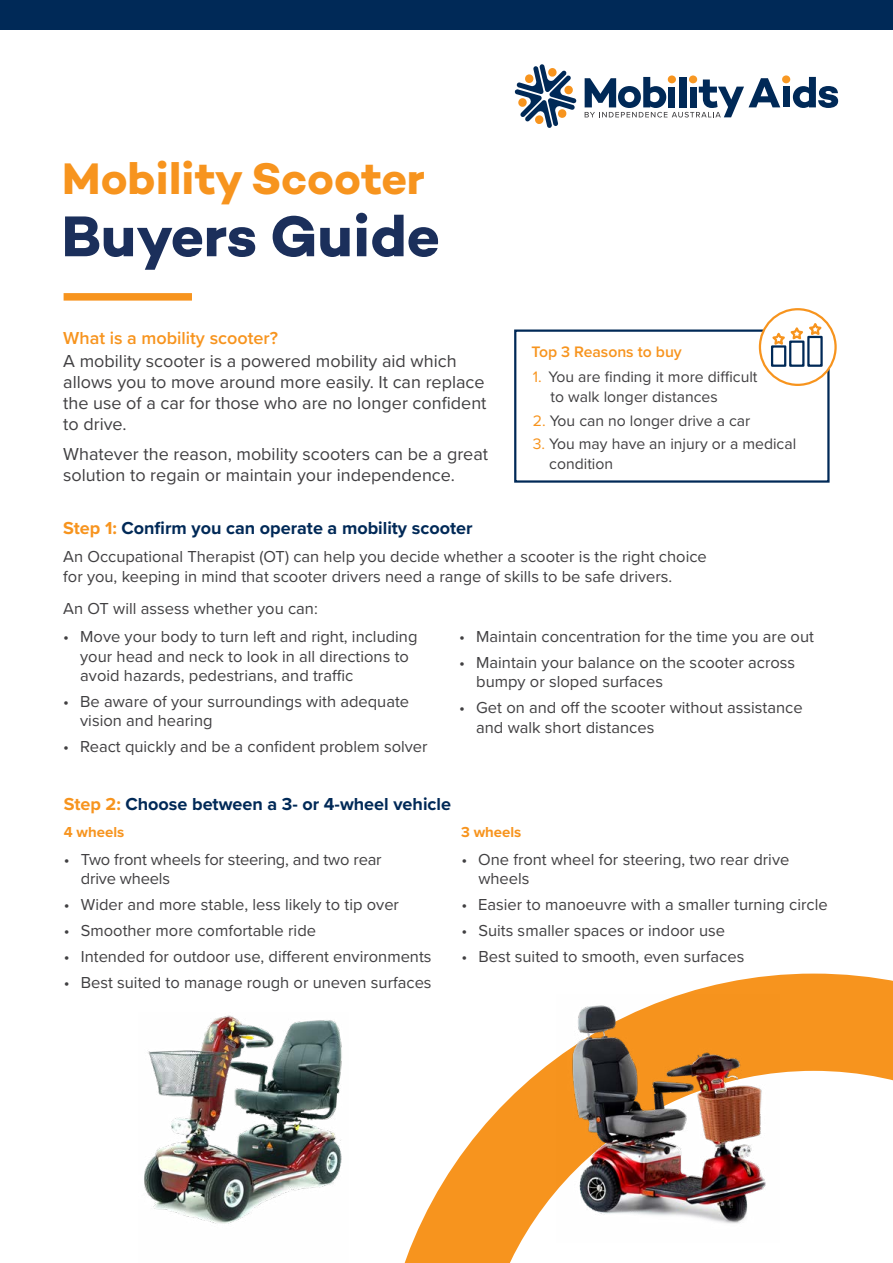
<style>
.page{position:relative;width:893px;height:1263px;background:#fff}
.page>*{position:absolute;margin:0;border:0;box-sizing:border-box;transform-origin:0 0}
.t1{font:700 58.5px "Campton";letter-spacing:-.005em;color:#1b2f5b}
.t2{font:700 45px "Campton";color:#f7941e}
.t3{font:18px/21px "Proxima Nova";color:#414042}
.t4{font:700 18px "Proxima Nova";color:#002957}
.t5{font:600 18px "Proxima Nova";color:#f7941e}
.t6{font:16.5px/19.5px "Proxima Nova";color:#414042}
.t7{font:15.75px/19.5px "Proxima Nova";color:#414042}
.t8{font:600 15.75px "Proxima Nova";color:#f7941e}
.t9{font:700 15px "Proxima Nova";color:#f7941e}
.s1{color:#f7941e}
</style>
<div class="page">
<div style="left:64px;top:293px;width:128px;height:8px;background:#f7941e"></div>
<svg style="left:585px;top:77px;width:195px;height:40px"></svg>
<div style="left:783px;top:87px;width:7px;height:20px;background:#002957"></div>
<svg style="left:793px;top:77px;width:45px;height:31px"></svg>
<div style="left:668px;top:75px;width:8px;height:8px;background:#f7941e;border-radius:50%"></div>
<div style="left:689px;top:75px;width:8px;height:8px;background:#f89823;border-radius:50%"></div>
<div style="left:782px;top:75px;width:8px;height:8px;background:#f89823;border-radius:50%"></div>
<svg style="left:514px;top:64px;width:62px;height:64px"></svg>
<div style="left:0;top:0;width:893px;height:30px;background:#002957"></div>
<div style="left:514px;top:329px;width:316px;height:154px;border:2px solid #002957"></div>
<svg style="left:760px;top:309px;width:76px;height:76px"></svg>
<div style="left:759px;top:308px;width:78px;height:78px;border:2px solid #f7941e;border-radius:50%"></div>
<svg style="left:404px;top:973px;width:489px;height:290px"></svg>
<svg style="left:769px;top:321px;width:56px;height:47px"></svg>
<img style="left:556px;top:994px;width:224px;height:249px">
<img style="left:144px;top:1015px;width:198px;height:209px">
<h2 class="t2" style="left:62px;top:150px;width:364px">Mobility Scooter</h2>
<h1 class="t1" style="left:62px;top:199px;width:380px">Buyers Guide</h1>
<p class="t5" style="left:63px;top:325px;width:216px">What is a mobility scooter?</p>
<p class="t3" style="left:63px;top:350px;width:425px">A mobility scooter is a powered mobility aid which allows you to move around more easily. It can replace the use of a car for those who are no longer confident to drive.</p>
<p class="t3" style="left:63px;top:442px;width:426px">Whatever the reason, mobility scooters can be a great solution to regain or maintain your independence.</p>
<p class="t4" style="left:63px;top:515px;width:411px"><span class="s1">Step 1:</span> Confirm you can operate a mobility scooter</p>
<p class="t6" style="left:63px;top:546px;width:645px">An Occupational Therapist (OT) can help you decide whether a scooter is the right choice for you, keeping in mind that scooter drivers need a range of skills to be safe drivers.</p>
<p class="t6" style="left:63px;top:598px;width:256px">An OT will assess whether you can:</p>
<p class="t6" style="left:80px;top:626px;width:339px;text-indent:-17px">• Move your body to turn left and right, including your head and neck to look in all directions to avoid hazards, pedestrians, and traffic</p>
<p class="t6" style="left:80px;top:691px;width:330px;text-indent:-17px">• Be aware of your surroundings with adequate vision and hearing</p>
<p class="t6" style="left:63px;top:736px;width:366px">• React quickly and be a confident problem solver</p>
<p class="t8" style="left:532px;top:340px;width:152px">Top 3 Reasons to buy</p>
<p class="t7" style="left:550px;top:367px;width:209px;text-indent:-18px"><span class="s1">1.</span> You are finding it more difficult to walk longer distances</p>
<p class="t7" style="left:533px;top:410px;width:219px"><span class="s1">2.</span> You can no longer drive a car</p>
<p class="t7" style="left:549px;top:434px;width:248px;text-indent:-16px"><span class="s1">3.</span> You may have an injury or a medical condition</p>
<p class="t6" style="left:459px;top:626px;width:356px">• Maintain concentration for the time you are out</p>
<p class="t6" style="left:476px;top:652px;width:321px;text-indent:-17px">• Maintain your balance on the scooter across bumpy or sloped surfaces</p>
<p class="t6" style="left:476px;top:697px;width:328px;text-indent:-17px">• Get on and off the scooter without assistance and walk short distances</p>
<p class="t4" style="left:64px;top:791px;width:389px"><span class="s1">Step 2:</span> Choose between a 3- or 4-wheel vehicle</p>
<p class="t9" style="left:64px;top:820px;width:62px">4 wheels</p>
<p class="t9" style="left:461px;top:820px;width:62px">3 wheels</p>
<p class="t6" style="left:81px;top:849px;width:302px;text-indent:-17px">• Two front wheels for steering, and two rear drive wheels</p>
<p class="t6" style="left:64px;top:894px;width:337px">• Wider and more stable, less likely to tip over</p>
<p class="t6" style="left:64px;top:920px;width:254px">• Smoother more comfortable ride</p>
<p class="t6" style="left:64px;top:946px;width:369px">• Intended for outdoor use, different environments</p>
<p class="t6" style="left:64px;top:972px;width:369px">• Best suited to manage rough or uneven surfaces</p>
<p class="t6" style="left:478px;top:849px;width:312px;text-indent:-17px">• One front wheel for steering, two rear drive wheels</p>
<p class="t6" style="left:461px;top:894px;width:368px">• Easier to manoeuvre with a smaller turning circle</p>
<p class="t6" style="left:461px;top:920px;width:265px">• Suits smaller spaces or indoor use</p>
<p class="t6" style="left:461px;top:946px;width:284px">• Best suited to smooth, even surfaces</p>
</div>
